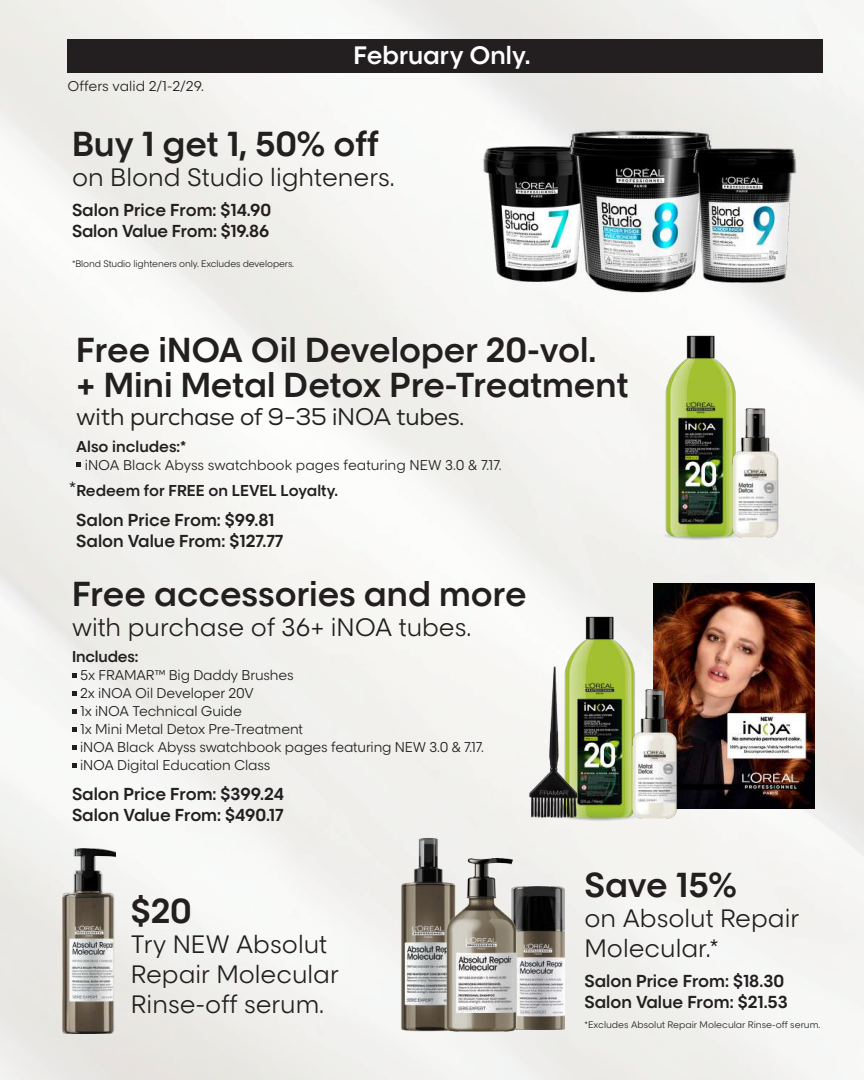
<style>
.page{position:relative;width:864px;height:1080px;background:#fff}
.page>*{position:absolute;margin:0;border:0;box-sizing:border-box;transform-origin:0 0}
.t1{font:700 33px/34.5px "LOREAL PRO 4 Semi";color:#231f20}
.t2{font:24px/30px "LOREAL PRO 2 Book";color:#231f20}
.t3{font:24px "Nexa";letter-spacing:-.01em;color:#231f20}
.t4{font:700 24px "LOREAL PRO 4 Semi";color:#fff}
.t5{font:700 16.5px/21px "LOREAL PRO 4 Semi";color:#231f20}
.t6{font:700 15px "LOREAL PRO 4 Semi";color:#231f20}
.t7{font:13.5px/18px "LOREAL PRO 2 Book";letter-spacing:-.01em;color:#231f20}
.t8{font:9px "LOREAL PRO 2 Book";letter-spacing:-.01em;color:#231f20}
.s1{font-family:"LOREAL PRO 2 Book";font-weight:400;font-size:19.5px}
</style>
<div class="page">
<img style="left:0;top:0;width:864px;height:1080px">
<svg style="left:72px;top:673px;width:5px;height:5px"></svg>
<svg style="left:72px;top:691px;width:5px;height:5px"></svg>
<svg style="left:72px;top:709px;width:5px;height:5px"></svg>
<svg style="left:72px;top:727px;width:5px;height:5px"></svg>
<svg style="left:72px;top:745px;width:5px;height:5px"></svg>
<svg style="left:72px;top:763px;width:5px;height:5px"></svg>
<svg style="left:76px;top:462px;width:5px;height:5px"></svg>
<div style="left:68px;top:39px;width:756px;height:34px;background:#231f20"></div>
<img style="left:479px;top:146px;width:91px;height:136px">
<img style="left:570px;top:129px;width:142px;height:166px">
<img style="left:689px;top:148px;width:115px;height:134px">
<img style="left:63px;top:848px;width:52px;height:186px">
<img style="left:397px;top:826px;width:62px;height:207px">
<img style="left:519px;top:886px;width:45px;height:144px">
<img style="left:444px;top:845px;width:75px;height:199px">
<img style="left:653px;top:584px;width:161px;height:225px">
<img style="left:553px;top:608px;width:89px;height:217px">
<img style="left:629px;top:689px;width:50px;height:129px">
<img style="left:527px;top:659px;width:54px;height:163px">
<img style="left:654px;top:327px;width:89px;height:217px">
<img style="left:729px;top:408px;width:51px;height:129px">
<p class="t7" style="left:68px;top:76px;width:138px">Offers valid 2/1-2/29.</p>
<h2 class="t4" style="left:353px;top:37px;width:179px">February Only.</h2>
<h1 class="t1" style="left:72px;top:125px;width:308px">Buy 1 get 1, 50% off</h1>
<h2 class="t2" style="left:72px;top:161px;width:324px">on Blond Studio lighteners.</h2>
<p class="t5" style="left:72px;top:198px;width:201px">Salon Price From: $14.90<br>Salon Value From: $19.86</p>
<p class="t8" style="left:72px;top:257px;width:224px">*Blond Studio lighteners only. Excludes developers.</p>
<h1 class="t1" style="left:76px;top:331px;width:554px">Free iNOA Oil Developer 20-vol.<br>+ Mini Metal Detox Pre-Treatment</h1>
<h2 class="t3" style="left:76px;top:402px;width:390px">with purchase of 9-35 iNOA tubes.</h2>
<p class="t6" style="left:76px;top:435px;width:112px">Also includes:*</p>
<p class="t7" style="left:85px;top:455px;width:418px">iNOA Black Abyss swatchbook pages featuring NEW 3.0 &amp; 7.17.</p>
<p class="t5" style="left:76px;top:509px;width:209px">Salon Price From: $99.81<br>Salon Value From: $127.77</p>
<p class="t6" style="left:69px;top:479px;width:271px"><span class="s1">*</span>Redeem for FREE on LEVEL Loyalty.</p>
<h1 class="t1" style="left:72px;top:575px;width:456px">Free accessories and more</h1>
<h2 class="t2" style="left:72px;top:611px;width:401px">with purchase of 36+ iNOA tubes.</h2>
<p class="t6" style="left:72px;top:646px;width:68px">Includes:</p>
<p class="t7" style="left:80px;top:666px;width:405px">5x FRAMAR™ Big Daddy Brushes<br>2x iNOA Oil Developer 20V<br>1x iNOA Technical Guide<br>1x Mini Metal Detox Pre-Treatment<br>iNOA Black Abyss swatchbook pages featuring NEW 3.0 &amp; 7.17. iNOA Digital Education Class</p>
<p class="t5" style="left:72px;top:783px;width:213px">Salon Price From: $399.24<br>Salon Value From: $490.17</p>
<h1 class="t1" style="left:131px;top:892px;width:62px">$20</h1>
<h2 class="t2" style="left:131px;top:928px;width:209px">Try NEW Absolut<br>Repair Molecular<br>Rinse-off serum.</h2>
<h1 class="t1" style="left:584px;top:865px;width:154px">Save 15%</h1>
<h2 class="t2" style="left:584px;top:902px;width:216px">on Absolut Repair<br>Molecular.*</h2>
<p class="t5" style="left:584px;top:969px;width:205px">Salon Price From: $18.30<br>Salon Value From: $21.53</p>
<p class="t8" style="left:584px;top:1018px;width:237px">*Excludes Absolut Repair Molecular Rinse-off serum.</p>
</div>
